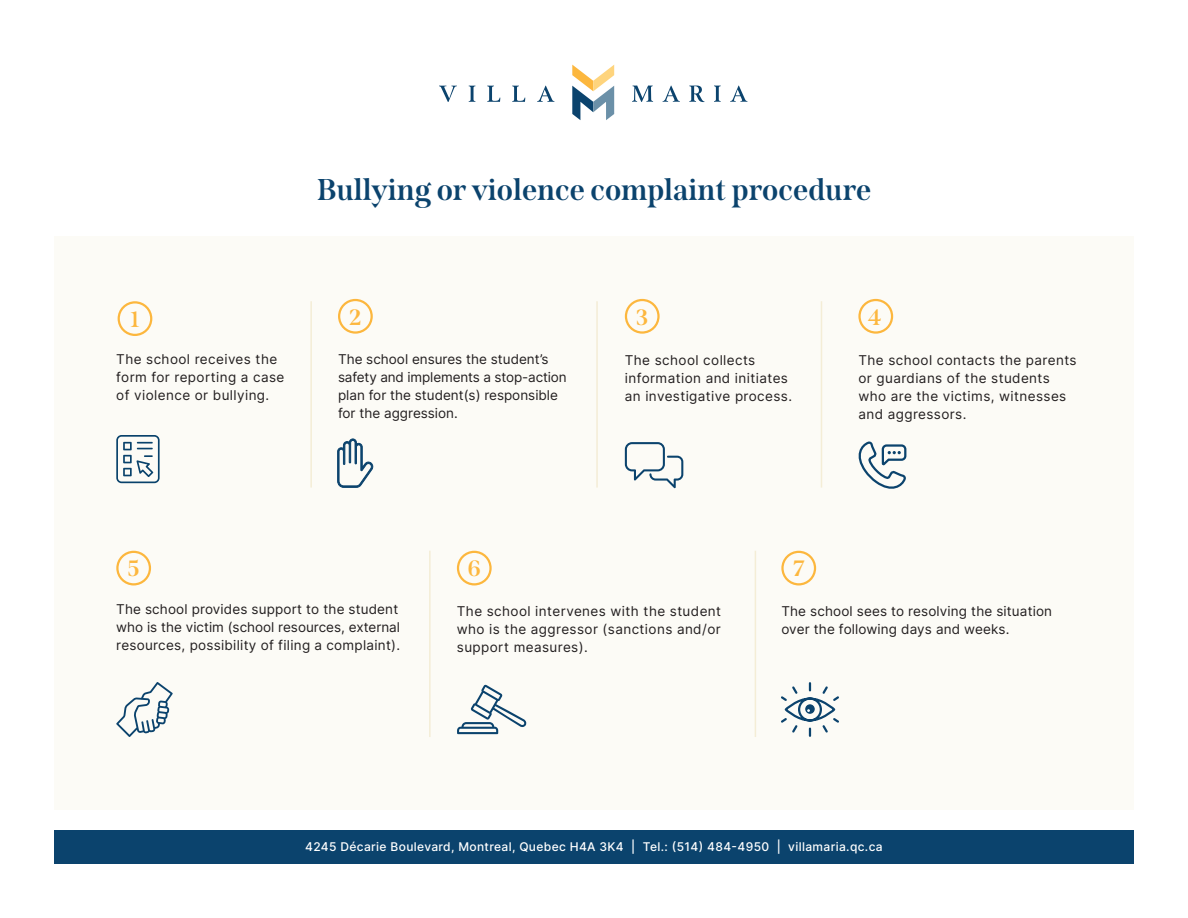
<style>
.page{position:relative;width:1188px;height:918px;background:#fff}
.page>*{position:absolute;margin:0;border:0;box-sizing:border-box;transform-origin:0 0}
.t1{font:700 30px "Span";color:#0b436d}
.t2{font:700 22.5px "Span";color:#fcb73e}
.t3{font:13.5px/18px "Inter";letter-spacing:.02em;color:#231f20}
.t4{font:13.5px/18px "Inter";color:#231f20}
.t5{font:500 12px "Inter";letter-spacing:.03em;color:#fff}
</style>
<div class="page">
<div style="left:54px;top:237px;width:1080px;height:573px;background:#fcfbf6"></div>
<div style="left:118px;top:301px;width:34px;height:35px;border:2px solid #fcb73e;border-radius:50%"></div>
<div style="left:338px;top:299px;width:35px;height:35px;border:2px solid #fcb73e;border-radius:50%"></div>
<div style="left:625px;top:299px;width:35px;height:35px;border:2px solid #fcb73e;border-radius:50%"></div>
<div style="left:858px;top:299px;width:35px;height:35px;border:2px solid #fcb73e;border-radius:50%"></div>
<svg style="left:116px;top:682px;width:57px;height:55px"></svg>
<div style="left:116px;top:551px;width:35px;height:34px;border:2px solid #fcb73e;border-radius:50%"></div>
<div style="left:457px;top:551px;width:35px;height:34px;border:2px solid #fcb73e;border-radius:50%"></div>
<div style="left:781px;top:551px;width:35px;height:34px;border:2px solid #fcb73e;border-radius:50%"></div>
<hr style="left:310px;top:301px;width:2px;height:187px;background:#f4edd6">
<hr style="left:429px;top:551px;width:2px;height:186px;background:#f4edd6">
<hr style="left:596px;top:301px;width:2px;height:187px;background:#f4edd6">
<hr style="left:755px;top:551px;width:1px;height:186px;background:#f4edd6">
<hr style="left:821px;top:301px;width:1px;height:187px;background:#f4edd6">
<svg style="left:457px;top:685px;width:69px;height:49px"></svg>
<div style="left:54px;top:830px;width:1080px;height:34px;background:#0b436d"></div>
<svg style="left:572px;top:65px;width:42px;height:55px"></svg>
<svg style="left:439px;top:86px;width:18px;height:16px"></svg>
<svg style="left:469px;top:86px;width:6px;height:16px"></svg>
<svg style="left:487px;top:86px;width:13px;height:16px"></svg>
<svg style="left:512px;top:86px;width:13px;height:16px"></svg>
<svg style="left:537px;top:86px;width:17px;height:16px"></svg>
<svg style="left:632px;top:86px;width:21px;height:16px"></svg>
<svg style="left:663px;top:86px;width:17px;height:16px"></svg>
<svg style="left:689px;top:86px;width:15px;height:16px"></svg>
<svg style="left:714px;top:86px;width:7px;height:16px"></svg>
<svg style="left:730px;top:86px;width:17px;height:16px"></svg>
<svg style="left:858px;top:441px;width:49px;height:48px"></svg>
<svg style="left:625px;top:442px;width:58px;height:46px"></svg>
<svg style="left:781px;top:682px;width:58px;height:55px"></svg>
<svg style="left:337px;top:439px;width:36px;height:49px"></svg>
<svg style="left:116px;top:435px;width:44px;height:48px"></svg>
<h1 class="t1" style="left:317px;top:172px;width:556px">Bullying or violence complaint procedure</h1>
<h2 class="t2" style="left:130px;top:306px;width:11px">1</h2>
<h2 class="t2" style="left:349px;top:304px;width:14px">2</h2>
<h2 class="t2" style="left:636px;top:304px;width:14px">3</h2>
<h2 class="t2" style="left:868px;top:304px;width:15px">4</h2>
<p class="t3" style="left:116px;top:350px;width:170px">The school receives the form for reporting a case of violence or bullying.</p>
<p class="t3" style="left:858px;top:351px;width:220px">The school contacts the parents or guardians of the students who are the victims, witnesses and aggressors.</p>
<p class="t4" style="left:338px;top:349px;width:230px">The school ensures the student’s safety and implements a stop-action plan for the student(s) responsible for the aggression.</p>
<p class="t3" style="left:625px;top:351px;width:169px">The school collects information and initiates an investigative process.</p>
<h2 class="t2" style="left:128px;top:555px;width:14px">5</h2>
<h2 class="t2" style="left:468px;top:555px;width:15px">6</h2>
<h2 class="t2" style="left:793px;top:555px;width:13px">7</h2>
<p class="t3" style="left:116px;top:600px;width:285px">The school provides support to the student who is the victim (school resources, external resources, possibility of filing a complaint).</p>
<p class="t3" style="left:457px;top:601px;width:266px;text-align:justify">The school intervenes with the student who is the aggressor (sanctions and/or support measures).</p>
<p class="t3" style="left:781px;top:601px;width:272px">The school sees to resolving the situation over the following days and weeks.</p>
<p class="t5" style="left:305px;top:838px;width:579px">4245 Décarie Boulevard, Montreal, Quebec H4A 3K4 | Tel.: (514) 484-4950 | villamaria.qc.ca</p>
</div>
